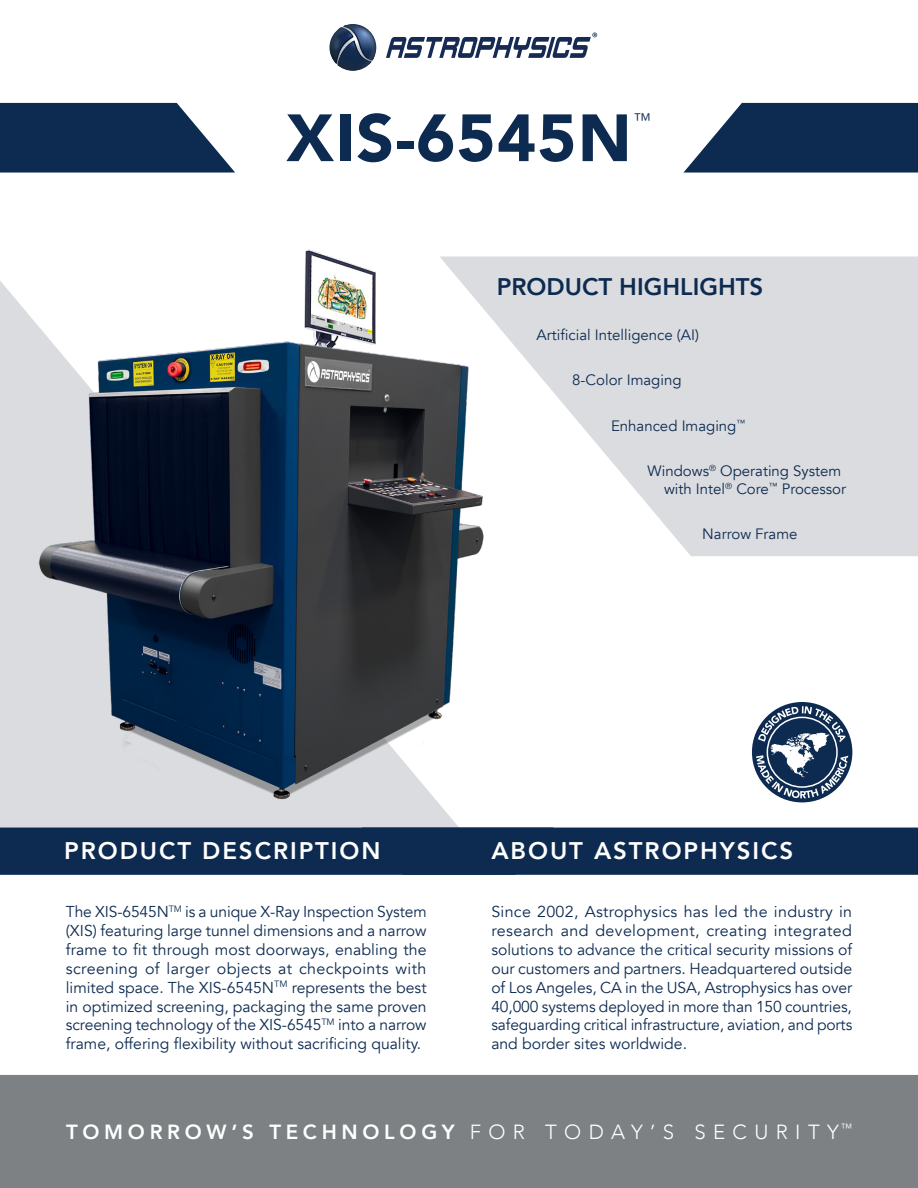
<style>
.page{position:relative;width:918px;height:1188px;background:#fff}
.page>*{position:absolute;margin:0;border:0;box-sizing:border-box;transform-origin:0 0}
.t1{font:900 66px "Avenir";letter-spacing:.02em;color:#0d2b51}
.t2{font:800 24px "Avenir";letter-spacing:.08em;color:#fff}
.t3{font:800 24px "Avenir";color:#0d2b51}
.t4{font:800 20.4px "Avenir";letter-spacing:.23em;color:#fff}
.t5{font:300 18.15px "Avenir";color:#0d2b51}
.t6{font:15.75px/18.9px "Avenir";color:#0d2b51;text-align:justify}
.t7{font:15px/18px "Avenir";color:#0d2b51}
.s1{font-weight:300}
</style>
<div class="page">
<svg style="left:0;top:281px;width:499px;height:547px;fill:#dbdcdf"></svg>
<div style="left:0;top:828px;width:918px;height:47px;background:#0d2b51"></div>
<svg style="left:387px;top:33px;width:210px;height:25px"></svg>
<img style="left:333px;top:24px;width:54px;height:47px">
<img style="left:329px;top:27px;width:22px;height:33px">
<svg style="left:0;top:103px;width:235px;height:70px"></svg>
<svg style="left:683px;top:103px;width:235px;height:70px"></svg>
<div style="left:0;top:1075px;width:918px;height:113px;background:#7d8184"></div>
<div style="left:752px;top:702px;width:100px;height:100px;background:#0d2b51;border-radius:50%"></div>
<svg style="left:756px;top:706px;width:92px;height:92px"></svg>
<svg style="left:526px;top:256px;width:392px;height:300px;fill:#dbdcdf"></svg>
<img style="left:30px;top:249px;width:496px;height:556px">
<p class="t1" style="left:286px;top:82px;width:347px">XIS-6545N</p>
<p class="t5" style="left:633px;top:109px;width:19px">™</p>
<p class="t3" style="left:497px;top:268px;width:268px">PRODUCT HIGHLIGHTS</p>
<p class="t7" style="left:537px;top:326px;width:164px">Artificial Intelligence (AI)</p>
<p class="t7" style="left:572px;top:371px;width:111px">8-Color Imaging</p>
<p class="t7" style="left:611px;top:417px;width:136px">Enhanced Imaging<sup>™</sup></p>
<p class="t7" style="left:664px;top:462px;width:184px;text-indent:-17px">Windows<sup>®</sup> Operating System with Intel<sup>®</sup> Core<sup>™</sup> Processor</p>
<p class="t7" style="left:702px;top:525px;width:97px">Narrow Frame</p>
<p class="t2" style="left:64px;top:832px;width:318px">PRODUCT DESCRIPTION</p>
<p class="t2" style="left:491px;top:832px;width:303px">ABOUT ASTROPHYSICS</p>
<p class="t6" style="left:66px;top:903px;width:362px">The XIS-6545N<sup>TM</sup> is a unique X-Ray Inspection System (XIS) featuring large tunnel dimensions and a narrow frame to fit through most doorways, enabling the screening of larger objects at checkpoints with limited space. The XIS-6545N<sup>TM</sup> represents the best in optimized screening, packaging the same proven screening technology of the XIS-6545<sup>TM</sup> into a narrow frame, offering flexibility without sacrificing quality.</p>
<p class="t6" style="left:491px;top:903px;width:362px">Since 2002, Astrophysics has led the industry in research and development, creating integrated solutions to advance the critical security missions of our customers and partners. Headquartered outside of Los Angeles, CA in the USA, Astrophysics has over 40,000 systems deployed in more than 150 countries, safeguarding critical infrastructure, aviation, and ports and border sites worldwide.</p>
<p class="t4" style="left:66px;top:1116px;width:788px">TOMORROW’S TECHNOLOGY <span class="s1">FOR TODAY’S SECURITY</span><sup>™</sup></p>
</div>
